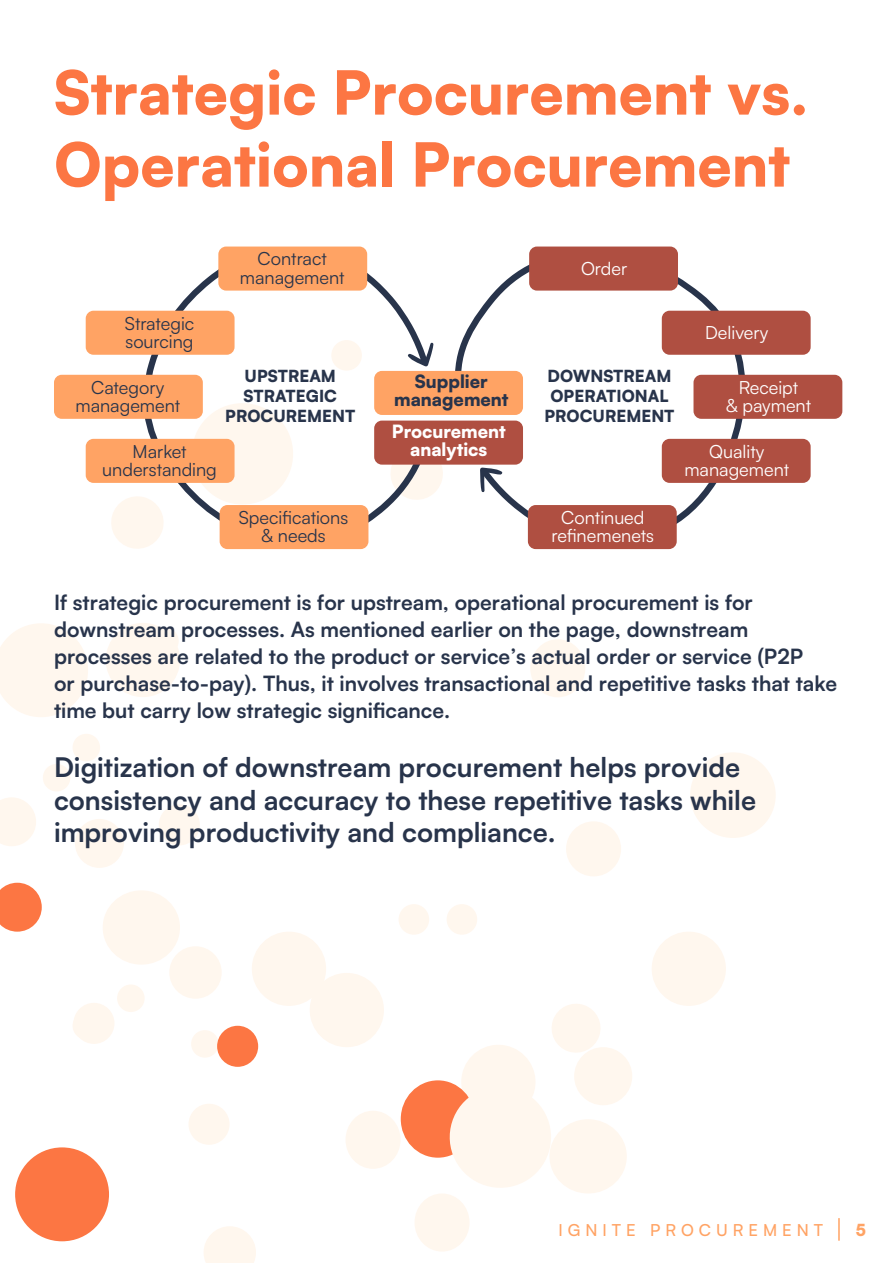
<style>
.page{position:relative;width:893px;height:1263px;background:#fff}
.page>*{position:absolute;margin:0;border:0;box-sizing:border-box;transform-origin:0 0}
.t1{font:900 60px/72px "Satoshi";color:#fc7643}
.t2{font:700 27px/32.4px "Satoshi";color:#28344b}
.t3{font:700 21px/27px "Satoshi";color:#28344b}
.t4{font:18.15px/18.1px "Satoshi";color:#28344b;text-align:center}
.t5{font:18.15px/18.1px "Satoshi";color:#fff;text-align:center}
.t6{font:900 18.15px/18.1px "Satoshi";color:#fff;text-align:center}
.t7{font:900 18.15px/18.1px "Satoshi";color:#28344b;text-align:center}
.t8{font:900 16.5px/19.8px "Satoshi";color:#28344b;text-align:center}
.t9{font:500 16.5px "Satoshi";letter-spacing:.3em;color:#ffa364}
.t10{font:900 16.5px "Satoshi";color:#ffa364}
</style>
<div class="page">
<hr style="left:838px;top:1218px;width:2px;height:23px;background:#ffa364">
<div style="left:106px;top:623px;width:74px;height:74px;background:#fff7ee;border-radius:50%"></div>
<div style="left:103px;top:890px;width:77px;height:75px;background:#fff7ee;border-radius:50%"></div>
<div style="left:252px;top:932px;width:74px;height:74px;background:#fff7ee;border-radius:50%"></div>
<div style="left:652px;top:932px;width:74px;height:74px;background:#fff7ee;border-radius:50%"></div>
<div style="left:549px;top:1119px;width:78px;height:74px;background:#fff7ee;border-radius:50%"></div>
<div style="left:461px;top:1045px;width:74px;height:74px;background:#fff7ee;border-radius:50%"></div>
<div style="left:310px;top:973px;width:74px;height:74px;background:#fff7ee;border-radius:50%"></div>
<div style="left:401px;top:1080px;width:74px;height:78px;background:#fc7643;border-radius:50%"></div>
<div style="left:690px;top:752px;width:86px;height:86px;background:#fff7ee;border-radius:50%"></div>
<div style="left:574px;top:1047px;width:58px;height:58px;background:#fff7ee;border-radius:50%"></div>
<div style="left:345px;top:1111px;width:56px;height:58px;background:#fff7ee;border-radius:50%"></div>
<div style="left:566px;top:821px;width:55px;height:55px;background:#fff7ee;border-radius:50%"></div>
<div style="left:414px;top:1193px;width:56px;height:58px;background:#fff7ee;border-radius:50%"></div>
<div style="left:530px;top:639px;width:55px;height:58px;background:#fff7ee;border-radius:50%"></div>
<svg style="left:443px;top:1080px;width:115px;height:115px"></svg>
<svg style="left:0;top:797px;width:36px;height:49px"></svg>
<div style="left:75px;top:819px;width:49px;height:49px;background:#fff7ee;border-radius:50%"></div>
<svg style="left:0;top:883px;width:42px;height:49px"></svg>
<svg style="left:552px;top:1004px;width:48px;height:52px"></svg>
<div style="left:73px;top:1012px;width:27px;height:27px;background:#fff7ee;border-radius:50%"></div>
<div style="left:73px;top:734px;width:27px;height:27px;background:#fff7ee;border-radius:50%"></div>
<div style="left:191px;top:1030px;width:28px;height:28px;background:#fff7ee;border-radius:50%"></div>
<div style="left:151px;top:627px;width:28px;height:28px;background:#fff7ee;border-radius:50%"></div>
<div style="left:117px;top:984px;width:28px;height:28px;background:#fff7ee;border-radius:50%"></div>
<div style="left:43px;top:764px;width:27px;height:27px;background:#fff7ee;border-radius:50%"></div>
<div style="left:15px;top:1147px;width:94px;height:94px;background:#fc7643;border-radius:50%"></div>
<svg style="left:0;top:623px;width:88px;height:94px"></svg>
<div style="left:189px;top:1104px;width:41px;height:41px;background:#fff7ee;border-radius:50%"></div>
<div style="left:217px;top:1026px;width:41px;height:41px;background:#fc7643;border-radius:50%"></div>
<div style="left:159px;top:804px;width:41px;height:41px;background:#fff7ee;border-radius:50%"></div>
<div style="left:73px;top:1003px;width:41px;height:41px;background:#fff7ee;border-radius:50%"></div>
<svg style="left:204px;top:1226px;width:52px;height:37px"></svg>
<svg style="left:111px;top:496px;width:28px;height:53px"></svg>
<div style="left:169px;top:946px;width:53px;height:53px;background:#fff7ee;border-radius:50%"></div>
<svg style="left:434px;top:465px;width:9px;height:28px"></svg>
<div style="left:399px;top:904px;width:30px;height:31px;background:#fff7ee;border-radius:50%"></div>
<div style="left:447px;top:904px;width:30px;height:31px;background:#fff7ee;border-radius:50%"></div>
<svg style="left:139px;top:246px;width:295px;height:304px"></svg>
<svg style="left:449px;top:251px;width:298px;height:299px"></svg>
<div style="left:374px;top:371px;width:149px;height:44px;background:#ffa364;border-radius:8px"></div>
<div style="left:374px;top:421px;width:149px;height:44px;background:#af4f41;border-radius:8px"></div>
<div style="left:220px;top:505px;width:148px;height:44px;background:#ffa364;border-radius:8px"></div>
<div style="left:218px;top:247px;width:149px;height:44px;background:#ffa364;border-radius:8px"></div>
<div style="left:86px;top:311px;width:149px;height:44px;background:#ffa364;border-radius:8px"></div>
<div style="left:54px;top:375px;width:149px;height:44px;background:#ffa364;border-radius:8px"></div>
<div style="left:86px;top:439px;width:149px;height:44px;background:#ffa364;border-radius:8px"></div>
<div style="left:528px;top:505px;width:149px;height:44px;background:#af4f41;border-radius:8px"></div>
<div style="left:529px;top:247px;width:149px;height:44px;background:#af4f41;border-radius:8px"></div>
<div style="left:662px;top:311px;width:149px;height:44px;background:#af4f41;border-radius:8px"></div>
<div style="left:693px;top:375px;width:149px;height:44px;background:#af4f41;border-radius:8px"></div>
<div style="left:662px;top:439px;width:149px;height:44px;background:#af4f41;border-radius:8px"></div>
<h1 class="t1" style="left:54px;top:52px;width:756px">Strategic Procurement vs.<br>Operational Procurement</h1>
<p class="t4" style="left:240px;top:249px;width:106px">Contract management</p>
<p class="t5" style="left:581px;top:258px;width:48px">Order</p>
<p class="t4" style="left:125px;top:313px;width:71px;text-align:left">Strategic sourcing</p>
<p class="t4" style="left:75px;top:377px;width:106px">Category management</p>
<p class="t4" style="left:102px;top:441px;width:116px">Market understanding</p>
<p class="t8" style="left:225px;top:365px;width:132px">UPSTREAM<br>STRATEGIC<br>PROCUREMENT</p>
<p class="t8" style="left:544px;top:365px;width:132px">DOWNSTREAM<br>OPERATIONAL<br>PROCUREMENT</p>
<p class="t7" style="left:394px;top:371px;width:116px">Supplier management</p>
<p class="t6" style="left:392px;top:421px;width:115px">Procurement analytics</p>
<p class="t5" style="left:705px;top:322px;width:65px">Delivery</p>
<p class="t5" style="left:726px;top:377px;width:87px">Receipt<br>&amp; payment</p>
<p class="t5" style="left:684px;top:441px;width:106px">Quality management</p>
<p class="t4" style="left:239px;top:508px;width:111px">Specifications &amp; needs</p>
<p class="t5" style="left:552px;top:508px;width:104px">Continued refinemenets</p>
<p class="t3" style="left:54px;top:587px;width:785px">If strategic procurement is for upstream, operational procurement is for downstream processes. As mentioned earlier on the page, downstream processes are related to the product or service’s actual order or service (P2P<br>or purchase-to-pay). Thus, it involves transactional and repetitive tasks that take time but carry low strategic significance.</p>
<p class="t2" style="left:54px;top:750px;width:704px">Digitization of downstream procurement helps provide consistency and accuracy to these repetitive tasks while improving productivity and compliance.</p>
<p class="t9" style="left:558px;top:1218px;width:266px">IGNITE PROCUREMENT</p>
<p class="t10" style="left:856px;top:1217px;width:12px">5</p>
</div>
